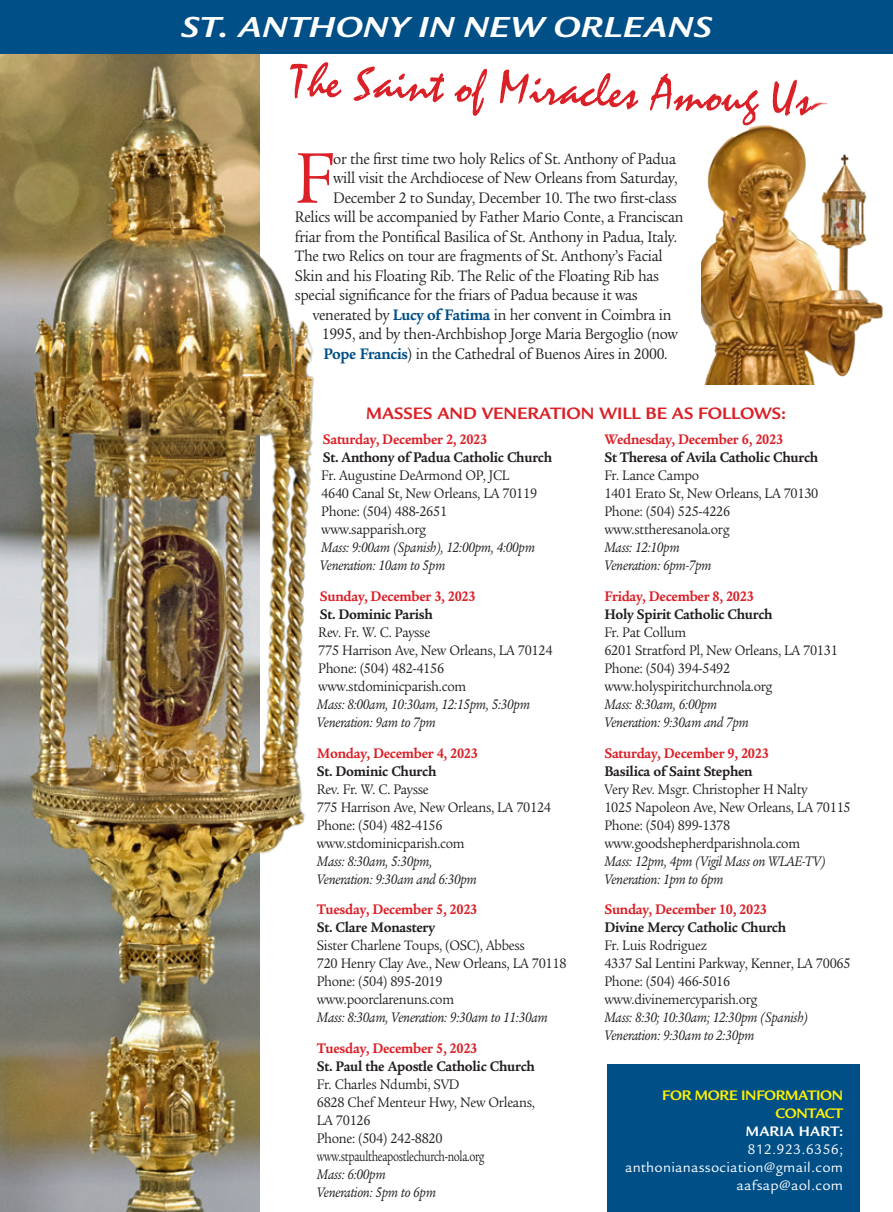
<style>
.page{position:relative;width:893px;height:1212px;background:#fff}
.page>*{position:absolute;margin:0;border:0;box-sizing:border-box;transform-origin:0 0}
.t1{font:77.85px "Legacy Serif Std";color:#da2128;scale:.92 1}
.t2{font:italic 700 31.5px "Legacy Sans Std";color:#fff;scale:1.15 1}
.t3{font:700 18px "Legacy Sans Std";color:#da2128}
.t4{font:16.5px "Legacy Serif Std";letter-spacing:-.02em;color:#231f20;scale:.92 1}
.t5{font:15px/18px "Legacy Serif Std";letter-spacing:-.02em;color:#231f20;scale:.92 1}
.t6{font:italic 15px/18px "Legacy Serif Std";letter-spacing:-.02em;color:#231f20;scale:.92 1}
.t7{font:700 15px "Legacy Serif Std";letter-spacing:-.02em;color:#231f20;scale:.92 1}
.t8{font:700 15px "Legacy Serif Std";letter-spacing:-.02em;color:#da2128;scale:.92 1}
.t9{font:15px/18px "Legacy Sans Std";letter-spacing:.015em;color:#fff;text-align:right}
.t10{font:700 15px/18px "Legacy Sans Std";letter-spacing:-.02em;color:#fff101;text-align:right}
.t11{font:700 15px "Legacy Sans Std";letter-spacing:.015em;color:#fff}
.s1{font-weight:700;color:#004f87}
</style>
<div class="page">
<img style="left:0;top:53px;width:119px;height:1159px">
<img style="left:119px;top:53px;width:211px;height:1159px">
<img style="left:702px;top:125px;width:181px;height:260px">
<div style="left:0;top:0;width:893px;height:53px;background:#004f87"></div>
<div style="left:607px;top:1064px;width:253px;height:148px;background:#004f87"></div>
<img style="left:812px;top:102px;width:16px;height:9px">
<svg style="left:290px;top:62px;width:522px;height:63px"></svg>
<h2 class="t2" style="left:181px;top:8px;width:464px">ST. ANTHONY IN NEW ORLEANS</h2>
<h1 class="t1" style="left:295px;top:134px;width:45px">F</h1>
<p class="t4" style="left:333px;top:149px;width:374px">or the first time two holy Relics of St. Anthony of Padua</p>
<p class="t4" style="left:333px;top:169px;width:376px">will visit the Archdiocese of New Orleans from Saturday,</p>
<p class="t4" style="left:333px;top:188px;width:375px">December 2 to Sunday, December 10. The two first-class</p>
<p class="t4" style="left:295px;top:208px;width:424px">Relics will be accompanied by Father Mario Conte, a Franciscan</p>
<p class="t4" style="left:295px;top:227px;width:417px">friar from the Pontifical Basilica of St. Anthony in Padua, Italy.</p>
<p class="t4" style="left:295px;top:247px;width:401px">The two Relics on tour are fragments of St. Anthony’s Facial</p>
<p class="t4" style="left:295px;top:266px;width:397px">Skin and his Floating Rib. The Relic of the Floating Rib has</p>
<p class="t4" style="left:295px;top:286px;width:374px">special significance for the friars of Padua because it was</p>
<p class="t4" style="left:313px;top:305px;width:391px">venerated by <span class="s1">Lucy of Fatima</span> in her convent in Coimbra in</p>
<p class="t4" style="left:322px;top:325px;width:389px">1995, and by then-Archbishop Jorge Maria Bergoglio (now</p>
<p class="t4" style="left:323px;top:344px;width:376px"><span class="s1">Pope Francis</span>) in the Cathedral of Buenos Aires in 2000.</p>
<p class="t3" style="left:366px;top:403px;width:421px">MASSES AND VENERATION WILL BE AS FOLLOWS:</p>
<p class="t8" style="left:323px;top:430px;width:180px">Saturday, December 2, 2023</p>
<p class="t7" style="left:323px;top:448px;width:251px">St. Anthony of Padua Catholic Church</p>
<p class="t5" style="left:321px;top:466px;width:236px">Fr. Augustine DeArmond OP, JCL<br>4640 Canal St, New Orleans, LA 70119<br>Phone: (504) 488-2651 www.sapparish.org</p>
<p class="t6" style="left:320px;top:538px;width:236px">Mass: 9:00am (Spanish), 12:00pm, 4:00pm<br>Veneration: 10am to 5pm</p>
<p class="t8" style="left:320px;top:587px;width:171px">Sunday, December 3, 2023</p>
<p class="t7" style="left:320px;top:605px;width:124px">St. Dominic Parish</p>
<p class="t5" style="left:318px;top:623px;width:256px">Rev. Fr. W. C. Paysse<br>775 Harrison Ave, New Orleans, LA 70124<br>Phone: (504) 482-4156 www.stdominicparish.com</p>
<p class="t6" style="left:317px;top:695px;width:233px">Mass: 8:00am, 10:30am, 12:15pm, 5:30pm<br>Veneration: 9am to 7pm</p>
<p class="t8" style="left:317px;top:744px;width:177px">Monday, December 4, 2023</p>
<p class="t7" style="left:317px;top:762px;width:132px">St. Dominic Church</p>
<p class="t5" style="left:317px;top:780px;width:256px">Rev. Fr. W. C. Paysse<br>775 Harrison Ave, New Orleans, LA 70124<br>Phone: (504) 482-4156 www.stdominicparish.com</p>
<p class="t6" style="left:317px;top:852px;width:176px">Mass: 8:30am, 5:30pm,<br>Veneration: 9:30am and 6:30pm</p>
<p class="t8" style="left:317px;top:901px;width:176px">Tuesday, December 5, 2023</p>
<p class="t7" style="left:317px;top:919px;width:130px">St. Clare Monastery</p>
<p class="t5" style="left:317px;top:937px;width:273px">Sister Charlene Toups, (OSC), Abbess<br>720 Henry Clay Ave., New Orleans, LA 70118<br>Phone: (504) 895-2019 www.poorclarenuns.com</p>
<p class="t6" style="left:317px;top:1009px;width:253px">Mass: 8:30am, Veneration: 9:30am to 11:30am</p>
<p class="t8" style="left:317px;top:1039px;width:176px">Tuesday, December 5, 2023</p>
<p class="t7" style="left:317px;top:1057px;width:239px">St. Paul the Apostle Catholic Church</p>
<p class="t5" style="left:317px;top:1075px;width:239px">Fr. Charles Ndumbi, SVD<br>6828 Chef Menteur Hwy, New Orleans,<br>LA 70126<br>Phone: (504) 242-8820 www.stpaultheapostlechurch-nola.org</p>
<p class="t6" style="left:317px;top:1165px;width:131px">Mass: 6:00pm<br>Veneration: 5pm to 6pm</p>
<p class="t8" style="left:604px;top:430px;width:196px">Wednesday, December 6, 2023</p>
<p class="t7" style="left:604px;top:448px;width:234px">St Theresa of Avila Catholic Church</p>
<p class="t5" style="left:604px;top:466px;width:234px">Fr. Lance Campo<br>1401 Erato St, New Orleans, LA 70130<br>Phone: (504) 525-4226 www.sttheresanola.org</p>
<p class="t6" style="left:604px;top:538px;width:118px">Mass: 12:10pm<br>Veneration: 6pm-7pm</p>
<p class="t8" style="left:604px;top:587px;width:164px">Friday, December 8, 2023</p>
<p class="t7" style="left:604px;top:605px;width:185px">Holy Spirit Catholic Church</p>
<p class="t5" style="left:604px;top:623px;width:255px">Fr. Pat Collum<br>6201 Stratford Pl, New Orleans, LA 70131<br>Phone: (504) 394-5492 www.holyspiritchurchnola.org</p>
<p class="t6" style="left:604px;top:695px;width:159px">Mass: 8:30am, 6:00pm<br>Veneration: 9:30am and 7pm</p>
<p class="t8" style="left:604px;top:744px;width:180px">Saturday, December 9, 2023</p>
<p class="t7" style="left:604px;top:762px;width:163px">Basilica of Saint Stephen</p>
<p class="t5" style="left:604px;top:780px;width:269px">Very Rev. Msgr. Christopher H Nalty<br>1025 Napoleon Ave, New Orleans, LA 70115<br>Phone: (504) 899-1378 www.goodshepherdparishnola.com</p>
<p class="t6" style="left:604px;top:852px;width:242px">Mass: 12pm, 4pm (Vigil Mass on WLAE-TV)<br>Veneration: 1pm to 6pm</p>
<p class="t8" style="left:604px;top:901px;width:178px">Sunday, December 10, 2023</p>
<p class="t7" style="left:604px;top:919px;width:199px">Divine Mercy Catholic Church</p>
<p class="t5" style="left:604px;top:937px;width:269px">Fr. Luis Rodriguez<br>4337 Sal Lentini Parkway, Kenner, LA 70065<br>Phone: (504) 466-5016 www.divinemercyparish.org</p>
<p class="t6" style="left:604px;top:1009px;width:223px">Mass: 8:30; 10:30am; 12:30pm (Spanish)<br>Veneration: 9:30am to 2:30pm</p>
<p class="t10" style="left:662px;top:1086px;width:182px">FOR MORE INFORMATION<br>CONTACT</p>
<p class="t11" style="left:746px;top:1123px;width:99px">MARIA HART:</p>
<p class="t9" style="left:625px;top:1140px;width:220px">812.923.6356; anthonianassociation@gmail.com aafsap@aol.com</p>
</div>
